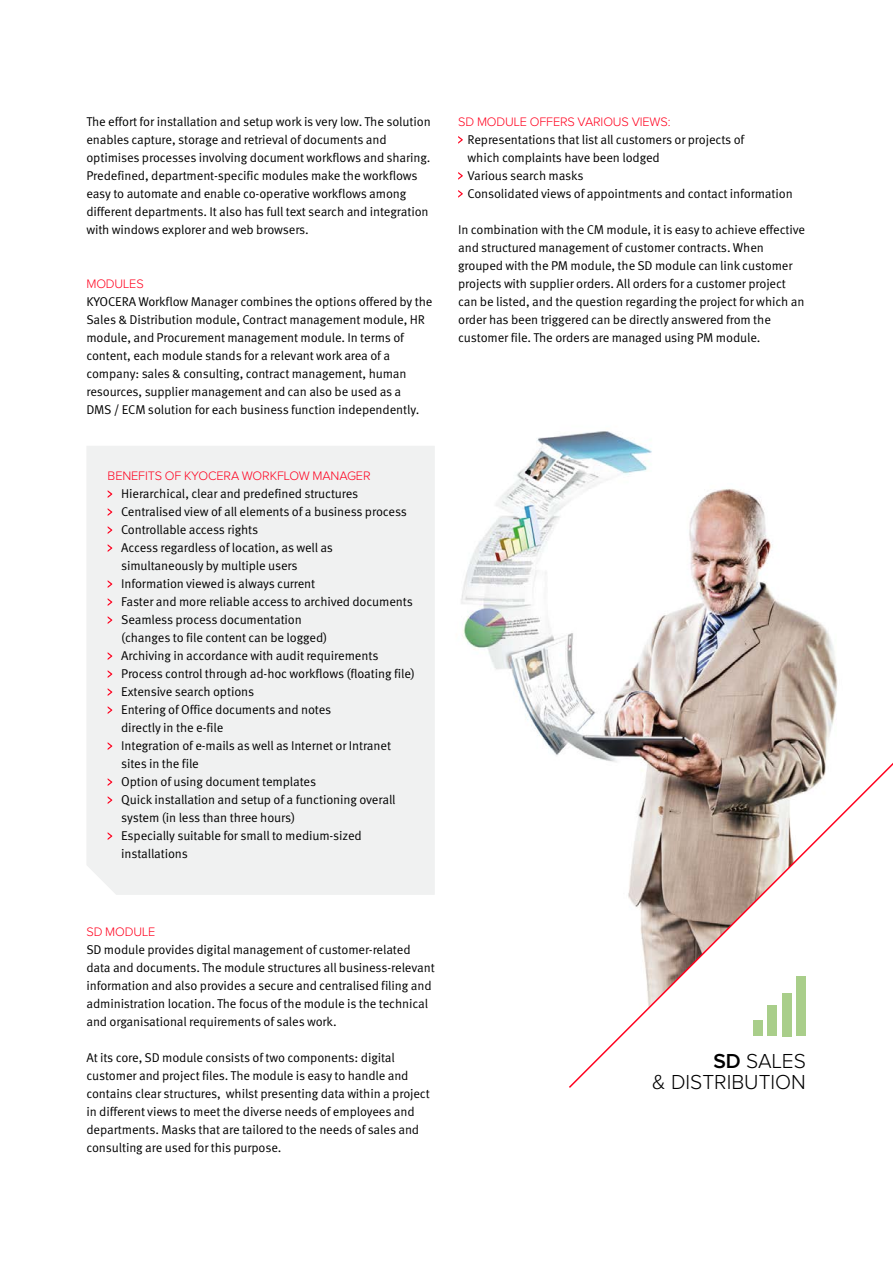
<style>
.page{position:relative;width:893px;height:1263px;background:#fff}
.page>*{position:absolute;margin:0;border:0;box-sizing:border-box;transform-origin:0 0}
.t1{font:300 21px/21px "Proxima Nova";color:#000;text-align:right}
.t2{font:12.75px/18px "Meta Pro Norm";letter-spacing:-.01em;color:#000}
.t3{font:300 12.75px "Proxima Nova";letter-spacing:-.01em;color:#ff001e}
.s1{font-weight:600}
</style>
<div class="page">
<img style="left:461px;top:431px;width:377px;height:324px">
<svg style="left:563px;top:750px;width:330px;height:338px"></svg>
<div style="left:87px;top:446px;width:348px;height:449px;background:#f0f1f1"></div>
<svg style="left:458px;top:136px;width:5px;height:8px"></svg>
<svg style="left:458px;top:172px;width:5px;height:8px"></svg>
<svg style="left:458px;top:190px;width:5px;height:8px"></svg>
<svg style="left:108px;top:490px;width:4px;height:8px"></svg>
<svg style="left:108px;top:508px;width:4px;height:8px"></svg>
<svg style="left:108px;top:526px;width:4px;height:8px"></svg>
<svg style="left:108px;top:544px;width:4px;height:8px"></svg>
<svg style="left:108px;top:580px;width:4px;height:8px"></svg>
<svg style="left:108px;top:598px;width:4px;height:8px"></svg>
<svg style="left:108px;top:616px;width:4px;height:8px"></svg>
<svg style="left:108px;top:652px;width:4px;height:8px"></svg>
<svg style="left:108px;top:670px;width:4px;height:8px"></svg>
<svg style="left:108px;top:688px;width:4px;height:8px"></svg>
<svg style="left:108px;top:706px;width:4px;height:8px"></svg>
<svg style="left:108px;top:742px;width:4px;height:8px"></svg>
<svg style="left:108px;top:778px;width:4px;height:8px"></svg>
<svg style="left:108px;top:796px;width:4px;height:8px"></svg>
<svg style="left:108px;top:832px;width:4px;height:8px"></svg>
<p class="t2" style="left:86px;top:112px;width:346px">The effort for installation and setup work is very low. The solution enables capture, storage and retrieval of documents and optimises processes involving document workflows and sharing.<br>Predefined, department-specific modules make the workflows easy to automate and enable co-operative workflows among different departments. It also has full text search and integration with windows explorer and web browsers.</p>
<p class="t3" style="left:86px;top:278px;width:59px">MODULES</p>
<p class="t2" style="left:86px;top:292px;width:348px">KYOCERA Workflow Manager combines the options offered by the Sales &amp; Distribution module, Contract management module, HR module, and Procurement management module. In terms of content, each module stands for a relevant work area of a company: sales &amp; consulting, contract management, human resources, supplier management and can also be used as a<br>DMS / ECM solution for each business function independently.</p>
<p class="t3" style="left:108px;top:470px;width:264px">BENEFITS OF KYOCERA WORKFLOW MANAGER</p>
<p class="t2" style="left:121px;top:484px;width:295px">Hierarchical, clear and predefined structures Centralised view of all elements of a business process Controllable access rights<br>Access regardless of location, as well as simultaneously by multiple users<br>Information viewed is always current<br>Faster and more reliable access to archived documents Seamless process documentation<br>(changes to file content can be logged)<br>Archiving in accordance with audit requirements Process control through ad-hoc workflows (floating file)<br>Extensive search options<br>Entering of Office documents and notes<br>directly in the e-file<br>Integration of e-mails as well as Internet or Intranet sites in the file<br>Option of using document templates<br>Quick installation and setup of a functioning overall system (in less than three hours)<br>Especially suitable for small to medium-sized installations</p>
<p class="t3" style="left:458px;top:116px;width:214px">SD MODULE OFFERS VARIOUS VIEWS:</p>
<p class="t2" style="left:467px;top:130px;width:327px">Representations that list all customers or projects of<br>which complaints have been lodged<br>Various search masks<br>Consolidated views of appointments and contact information</p>
<p class="t2" style="left:458px;top:220px;width:348px">In combination with the CM module, it is easy to achieve effective and structured management of customer contracts. When grouped with the PM module, the SD module can link customer projects with supplier orders. All orders for a customer project can be listed, and the question regarding the project for which an order has been triggered can be directly answered from the customer file. The orders are managed using PM module.</p>
<p class="t3" style="left:86px;top:926px;width:70px">SD MODULE</p>
<p class="t2" style="left:86px;top:940px;width:350px">SD module provides digital management of customer-related data and documents. The module structures all business-relevant information and also provides a secure and centralised filing and administration location. The focus of the module is the technical and organisational requirements of sales work.</p>
<p class="t2" style="left:86px;top:1048px;width:345px">At its core, SD module consists of two components: digital customer and project files. The module is easy to handle and contains clear structures, whilst presenting data within a project in different views to meet the diverse needs of employees and departments. Masks that are tailored to the needs of sales and consulting are used for this purpose.</p>
<h1 class="t1" style="left:652px;top:1051px;width:155px"><span class="s1">SD</span> SALES<br>&amp; DISTRIBUTION</h1>
</div>
